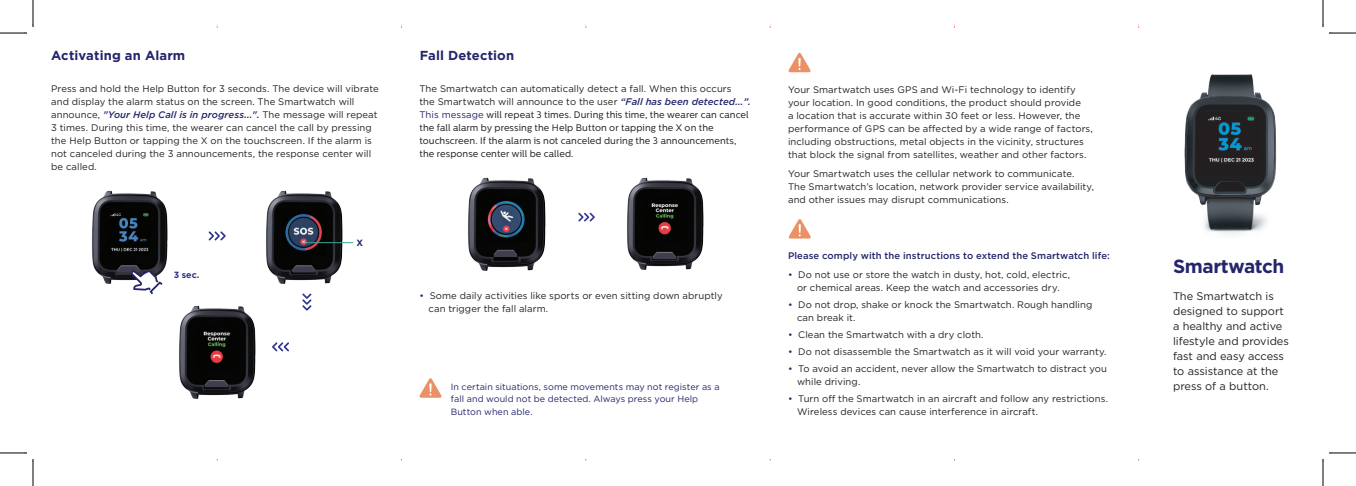
<style>
.page{position:relative;width:1356px;height:486px;background:#fff}
.page>*{position:absolute;margin:0;border:0;box-sizing:border-box;transform-origin:0 0}
.t1{font:700 19px "Gotham";letter-spacing:-.02em;color:#24256b}
.t2{font:700 13px "Gotham";letter-spacing:.01em;color:#24256b}
.t3{font:11px/15px "Gotham";color:#231f20}
.t4{font:9.5px/13px "Gotham";letter-spacing:.005em;color:#231f20}
.t5{font:9.5px/13px "Centrale Sans";letter-spacing:.01em;color:#231f20}
.t6{font:500 9.5px/19px "Gotham";letter-spacing:.01em;color:#24256b}
.t7{font:9px/12.5px "Gotham";letter-spacing:.005em;color:#24256b}
.t8{font:700 9px "Gotham";color:#2f358c}
.t9{font:700 9px "Gotham";color:#24256b}
.s1{font-weight:500;font-style:italic;color:#24256b}
.s2{font-family:"Gotham";color:#24256b}
.s3{color:#24256b}
.s4{font-weight:400}
.s5{font-weight:400;color:#231f20}
</style>
<div class="page">
<img style="left:1184px;top:74px;width:93px;height:160px">
<svg style="left:578px;top:213px;width:17px;height:8px"></svg>
<svg style="left:419px;top:378px;width:22px;height:19px"></svg>
<svg style="left:789px;top:53px;width:21px;height:19px"></svg>
<svg style="left:789px;top:219px;width:22px;height:19px"></svg>
<img style="left:468px;top:177px;width:78px;height:37px">
<img style="left:627px;top:177px;width:77px;height:39px">
<img style="left:627px;top:216px;width:9px;height:46px">
<img style="left:636px;top:216px;width:68px;height:54px">
<img style="left:468px;top:214px;width:9px;height:48px">
<img style="left:477px;top:214px;width:69px;height:57px">
<svg style="left:209px;top:231px;width:17px;height:9px"></svg>
<svg style="left:302px;top:306px;width:9px;height:4px"></svg>
<svg style="left:272px;top:342px;width:17px;height:9px"></svg>
<img style="left:92px;top:190px;width:76px;height:39px">
<img style="left:92px;top:229px;width:8px;height:46px">
<img style="left:100px;top:229px;width:68px;height:66px">
<svg style="left:117px;top:265px;width:46px;height:29px"></svg>
<img style="left:266px;top:190px;width:77px;height:39px">
<img style="left:266px;top:229px;width:9px;height:46px">
<img style="left:275px;top:229px;width:76px;height:77px">
<img style="left:179px;top:305px;width:77px;height:39px">
<img style="left:179px;top:344px;width:9px;height:46px">
<img style="left:188px;top:344px;width:68px;height:55px">
<hr style="left:306px;top:242px;width:47px;height:1px;background:#3aa598">
<svg style="left:0;top:33px;width:27px;height:1px"></svg>
<svg style="left:1329px;top:33px;width:27px;height:1px"></svg>
<svg style="left:0;top:452px;width:27px;height:1px"></svg>
<svg style="left:1329px;top:452px;width:27px;height:1px"></svg>
<svg style="left:33px;top:0;width:1px;height:27px"></svg>
<svg style="left:33px;top:459px;width:1px;height:27px"></svg>
<svg style="left:1323px;top:0;width:1px;height:27px"></svg>
<svg style="left:1323px;top:459px;width:1px;height:27px"></svg>
<h2 class="t2" style="left:51px;top:47px;width:136px">Activating an Alarm</h2>
<h2 class="t2" style="left:420px;top:47px;width:96px">Fall Detection</h2>
<p class="t4" style="left:51px;top:83px;width:329px">Press and hold the Help Button for 3 seconds. The device will vibrate and display the alarm status on the screen. The Smartwatch will announce, <span class="s1">"Your Help Call is in progress...".</span> The message will repeat 3 times. During this time, the wearer can cancel the call by pressing the Help Button or tapping the X on the touchscreen. If the alarm is not canceled during the 3 announcements, the response center will be called.</p>
<p class="t4" style="left:419px;top:83px;width:333px">The Smartwatch can automatically detect a fall. When this occurs<br>the Smartwatch will announce to the user <span class="s1">“Fall has been detected...”.</span></p>
<p class="t5" style="left:419px;top:109px;width:331px"><span class="s2">This message</span> will repeat 3 times. During this time, the wearer can cancel the fall alarm by pressing the Help Button or tapping the X on the touchscreen. If the alarm is not canceled during the 3 announcements, the response center will be called.</p>
<p class="t8" style="left:174px;top:269px;width:27px">3 sec.</p>
<p class="t9" style="left:356px;top:238px;width:8px">X</p>
<p class="t4" style="left:428px;top:290px;width:296px;text-indent:-9px"><span class="s3">ï</span> Some daily activities like sports or even sitting down abruptly can trigger the fall alarm.</p>
<p class="t7" style="left:451px;top:380px;width:270px">In certain situations, some movements may not register as a fall and would not be detected. Always press your Help<br>Button when able.</p>
<p class="t4" style="left:788px;top:83px;width:306px">Your Smartwatch uses GPS and Wi-Fi technology to identify your location. In good conditions, the product should provide<br>a location that is accurate within 30 feet or less. However, the performance of GPS can be affected by a wide range of factors, including obstructions, metal objects in the vicinity, structures that block the signal from satellites, weather and other factors.</p>
<p class="t4" style="left:788px;top:167px;width:308px">Your Smartwatch uses the cellular network to communicate.<br>The Smartwatch’s location, network provider service availability, and other issues may disrupt communications.</p>
<p class="t6" style="left:788px;top:246px;width:323px">Please comply with the instructions to extend the Smartwatch life: <span class="s4">ï</span> <span class="s5">Do not use or store the watch in dusty, hot, cold, electric,</span></p>
<p class="t4" style="left:788px;top:279px;width:306px;line-height:17px;text-indent:9px">or chemical areas. Keep the watch and accessories dry.<br><span class="s3">ï</span> Do not drop, shake or knock the Smartwatch. Rough handling</p>
<p class="t4" style="left:788px;top:309px;width:320px;line-height:17px;text-indent:9px">can break it.<br><span class="s3">ï</span> Clean the Smartwatch with a dry cloth.<br><span class="s3">ï</span> Do not disassemble the Smartwatch as it will void your warranty. <span class="s3">ï</span> To avoid an accident, never allow the Smartwatch to distract you</p>
<p class="t4" style="left:788px;top:373px;width:321px;line-height:17px;text-indent:9px">while driving.<br><span class="s3">ï</span> Turn off the Smartwatch in an aircraft and follow any restrictions.</p>
<p class="t4" style="left:797px;top:405px;width:243px">Wireless devices can cause interference in aircraft.</p>
<h1 class="t1" style="left:1173px;top:253px;width:113px">Smartwatch</h1>
<p class="t3" style="left:1173px;top:289px;width:117px">The Smartwatch is designed to support a healthy and active lifestyle and provides fast and easy access to assistance at the press of a button.</p>
</div>
